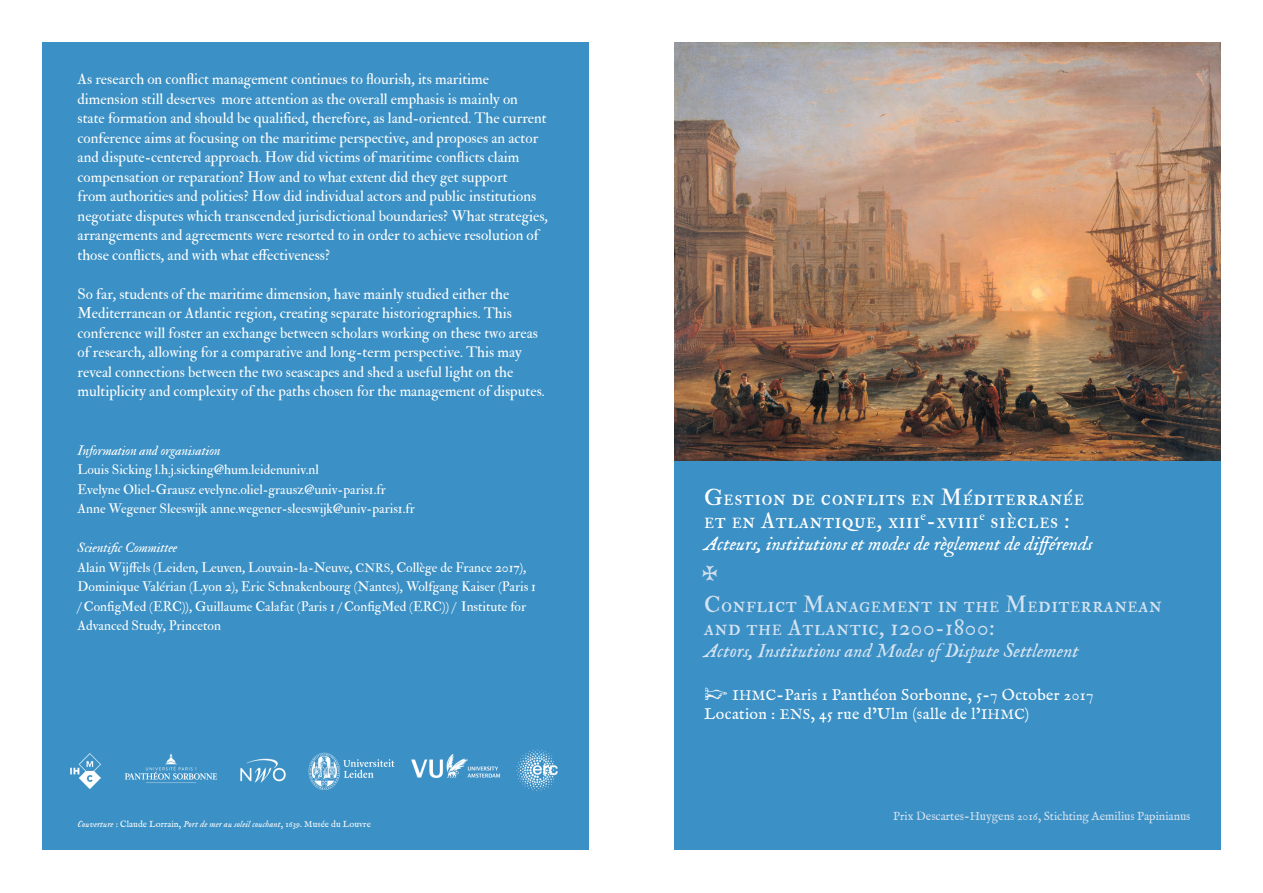
<style>
.page{position:relative;width:1263px;height:893px;background:#fff}
.page>*{position:absolute;margin:0;border:0;box-sizing:border-box;transform-origin:0 0}
.t1{font:22.5px/22.5px "IM FELL Double Pica SC";letter-spacing:.025em;color:#fff}
.t2{font:22.5px/22.5px "IM FELL Double Pica SC";letter-spacing:.025em;color:#d5e3f1}
.t3{font:19.5px "IM FELL English Italic";color:#fff}
.t4{font:19.5px "IM FELL English Italic";color:#d5e3f1}
.t5{font:15.9px "IM FELL English Roman";letter-spacing:.025em;color:#fff}
.t6{font:15px/19.5px "IM FELL Double Pica Roman";color:#fff}
.t7{font:13.5px/19.5px "IM FELL Double Pica Roman";color:#fff}
.t8{font:13.5px "IM FELL Double Pica Italic";color:#fff}
.t9{font:12px "IM FELL English Roman";color:#d5e3f1}
.t10{font:9px "IM FELL English Italic";letter-spacing:.01em;color:#fff}
.s1{font-size:12px}
.s2{font-family:"IM FELL English Roman"}
.s3{font-size:20.25px}
.s4{font-size:14.55px}
</style>
<div class="page">
<img style="left:674px;top:43px;width:546px;height:418px">
<div style="left:674px;top:461px;width:546px;height:389px;background:#3b90c5"></div>
<div style="left:43px;top:43px;width:546px;height:807px;background:#3b90c5"></div>
<img style="left:411px;top:754px;width:89px;height:24px">
<img style="left:124px;top:753px;width:94px;height:30px">
<img style="left:308px;top:752px;width:87px;height:38px">
<img style="left:70px;top:753px;width:31px;height:36px">
<img style="left:240px;top:759px;width:46px;height:24px">
<img style="left:516px;top:749px;width:42px;height:42px">
<p class="t6" style="left:78px;top:70px;width:472px">As research on conflict management continues to flourish, its maritime dimension still deserves more attention as the overall emphasis is mainly on state formation and should be qualified, therefore, as land-oriented. The current conference aims at focusing on the maritime perspective, and proposes an actor and dispute-centered approach. How did victims of maritime conflicts claim compensation or reparation? How and to what extent did they get support<br>from authorities and polities? How did individual actors and public institutions negotiate disputes which transcended jurisdictional boundaries? What strategies, arrangements and agreements were resorted to in order to achieve resolution of those conflicts, and with what effectiveness?</p>
<p class="t6" style="left:78px;top:284px;width:469px">So far, students of the maritime dimension, have mainly studied either the Mediterranean or Atlantic region, creating separate historiographies. This conference will foster an exchange between scholars working on these two areas of research, allowing for a comparative and long-term perspective. This may reveal connections between the two seascapes and shed a useful light on the multiplicity and complexity of the paths chosen for the management of disputes.</p>
<p class="t8" style="left:78px;top:442px;width:144px">Information and organisation</p>
<p class="t7" style="left:78px;top:460px;width:243px">Louis Sicking l.h.j.sicking@hum.leidenuniv.nl</p>
<p class="t7" style="left:78px;top:480px;width:310px">Evelyne Oliel-Grausz evelyne.oliel-grausz@univ-paris1.fr</p>
<p class="t7" style="left:78px;top:499px;width:339px">Anne Wegener Sleeswijk anne.wegener-sleeswijk@univ-paris1.fr</p>
<p class="t8" style="left:78px;top:540px;width:101px">Scientific Committee</p>
<p class="t7" style="left:78px;top:558px;width:460px">Alain Wijffels (Leiden, Leuven, Louvain-la-Neuve, <span class="s1">CNRS</span>, Collège de France 2017), Dominique Valérian (Lyon 2), Eric Schnakenbourg (Nantes), Wolfgang Kaiser (Paris 1 / ConfigMed (ERC)), Guillaume Calafat (Paris 1 / ConfigMed (ERC)) / Institute for Advanced Study, Princeton</p>
<p class="t10" style="left:78px;top:818px;width:295px">Couverture <span class="s2">: Claude Lorrain,</span> Port de mer au soleil couchant<span class="s2">, 1639. Musée du Louvre</span></p>
<p class="t1" style="left:704px;top:486px;width:381px">Gestion de conflits en Méditerranée et en Atlantique, xiii<sup>e</sup>-xviii<sup>e</sup> siècles :</p>
<p class="t3" style="left:704px;top:532px;width:390px">Acteurs, institutions et modes de règlement de différends</p>
<p class="t2" style="left:704px;top:593px;width:459px">Conflict Management in the Mediterranean and the Atlantic, 1200-1800:</p>
<p class="t4" style="left:704px;top:639px;width:376px">Actors, Institutions and Modes of Dispute Settlement</p>
<p class="t5" style="left:704px;top:685px;width:391px"><span class="s3">☞</span> <span class="s4">IHMC</span>-Paris 1 Panthéon Sorbonne, 5-7 October 2017</p>
<p class="t5" style="left:704px;top:705px;width:326px">Location : <span class="s4">ENS</span>, 45 rue d’Ulm (salle de l’<span class="s4">IHMC</span>)</p>
<p class="t9" style="left:893px;top:809px;width:299px">Prix Descartes-Huygens 2016, Stichting Aemilius Papinianus</p>
</div>
